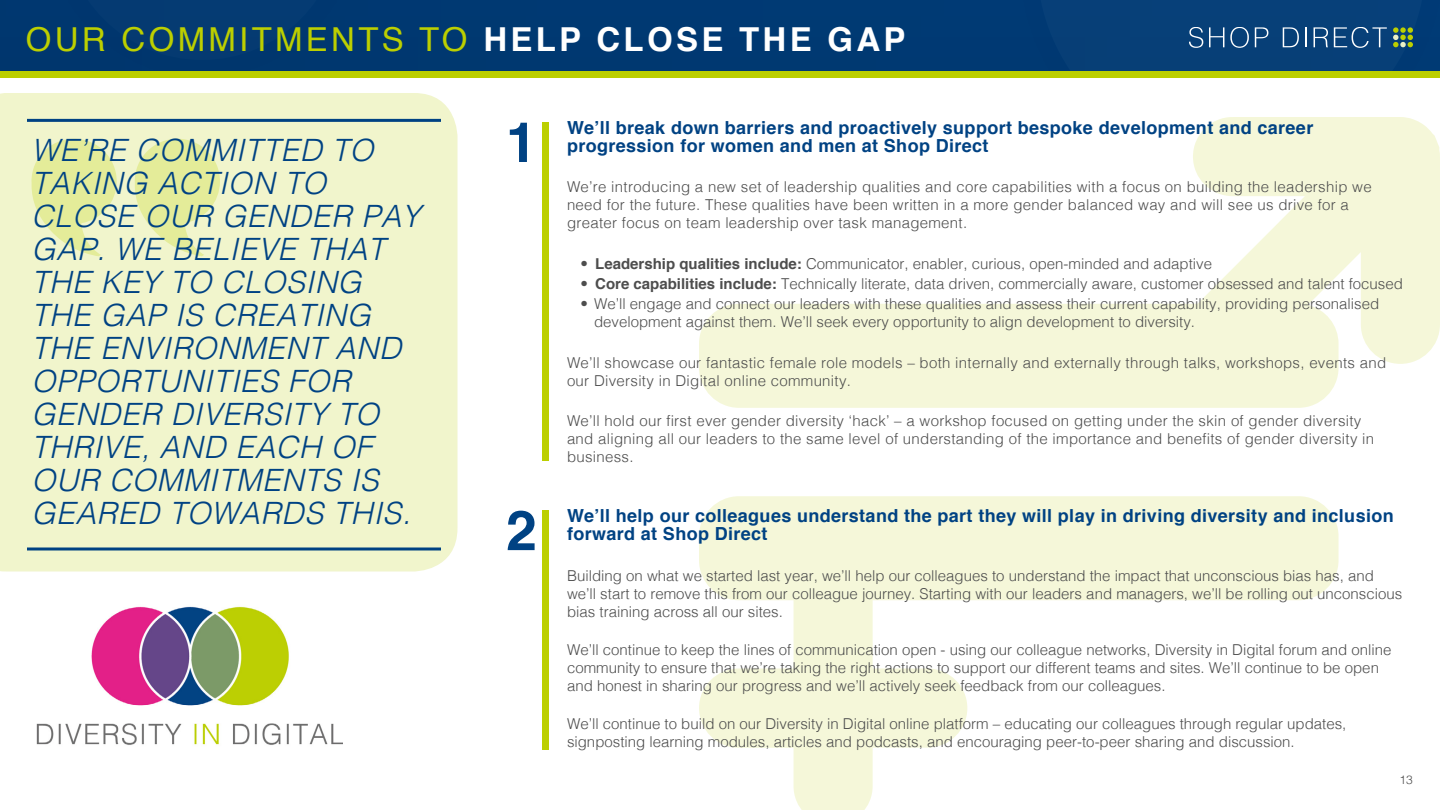
<style>
.page{position:relative;width:1440px;height:810px;background:#fff}
.page>*{position:absolute;margin:0;border:0;box-sizing:border-box;transform-origin:0 0}
.t1{font:700 55.5px "Helvetica";color:#004283}
.t2{font:33px "Helvetica";letter-spacing:.1em;color:#bccf00}
.t3{font:italic 300 30.75px/33px "Helvetica";letter-spacing:.02em;color:#004283}
.t4{font:700 18px/18px "Helvetica";letter-spacing:.02em;color:#004283}
.t5{font:300 15px/18px "Helvetica";color:#4d4d4d}
.t6{font:300 15px/18px "Helvetica";letter-spacing:.02em;color:#4d4d4d}
.t7{font:300 12px "Helvetica";color:#4d4d4d}
.s1{font-weight:700;color:#fff}
.s2{font-weight:700}
</style>
<div class="page">
<div style="left:0;top:0;width:1440px;height:71px;background:#003972"></div>
<svg style="left:699px;top:117px;width:741px;height:291px"></svg>
<svg style="left:699px;top:496px;width:640px;height:314px"></svg>
<svg style="left:1189px;top:27px;width:224px;height:21px"></svg>
<div style="left:0;top:71px;width:1440px;height:7px;background:#bccf00"></div>
<div style="left:542px;top:122px;width:6px;height:339px;background:#bccf00"></div>
<div style="left:542px;top:510px;width:6px;height:240px;background:#bccf00"></div>
<div style="left:0;top:93px;width:458px;height:479px;background:#f1f5cc"></div>
<svg style="left:135px;top:139px;width:85px;height:117px;background:#e8eea9"></svg>
<svg style="left:32px;top:139px;width:85px;height:117px;background:#e8eea9"></svg>
<hr style="left:27px;top:119px;width:414px;height:3px;background:#004283">
<hr style="left:27px;top:548px;width:414px;height:2px;background:#004283">
<img style="left:36px;top:606px;width:306px;height:139px">
<h2 class="t2" style="left:26px;top:14px;width:881px">OUR COMMITMENTS TO <span class="s1">HELP CLOSE THE GAP</span></h2>
<h3 class="t3" style="left:32px;top:132px;width:391px">WE’RE COMMITTED TO<br>TAKING ACTION TO<br>CLOSE OUR GENDER PAY<br>GAP. WE BELIEVE THAT<br>THE KEY TO CLOSING<br>THE GAP IS CREATING<br>THE ENVIRONMENT AND<br>OPPORTUNITIES FOR<br>GENDER DIVERSITY TO<br>THRIVE, AND EACH OF<br>OUR COMMITMENTS IS<br>GEARED TOWARDS THIS.</h3>
<h1 class="t1" style="left:506px;top:98px;width:32px">1</h1>
<h1 class="t1" style="left:506px;top:486px;width:32px">2</h1>
<p class="t4" style="left:567px;top:119px;width:748px">We’ll break down barriers and proactively support bespoke development and career progression for women and men at Shop Direct</p>
<p class="t6" style="left:567px;top:177px;width:806px">We’re introducing a new set of leadership qualities and core capabilities with a focus on building the leadership we need for the future. These qualities have been written in a more gender balanced way and will see us drive for a greater focus on team leadership over task management.</p>
<p class="t5" style="left:581px;top:253px;width:633px">• <span class="s2">Leadership qualities include:</span> Communicator, enabler, curious, open-minded and adaptive</p>
<p class="t5" style="left:581px;top:274px;width:824px">• <span class="s2">Core capabilities include:</span> Technically literate, data driven, commercially aware, customer obsessed and talent focused</p>
<p class="t5" style="left:594px;top:294px;width:787px;text-indent:-14px">• We’ll engage and connect our leaders with these qualities and assess their current capability, providing personalised development against them. We’ll seek every opportunity to align development to diversity.</p>
<p class="t6" style="left:567px;top:352px;width:821px">We’ll showcase our fantastic female role models – both internally and externally through talks, workshops, events and our Diversity in Digital online community.</p>
<p class="t6" style="left:567px;top:411px;width:809px">We’ll hold our first ever gender diversity ‘hack’ – a workshop focused on getting under the skin of gender diversity and aligning all our leaders to the same level of understanding of the importance and benefits of gender diversity in business.</p>
<p class="t4" style="left:567px;top:507px;width:828px">We’ll help our colleagues understand the part they will play in driving diversity and inclusion forward at Shop Direct</p>
<p class="t5" style="left:567px;top:565px;width:837px">Building on what we started last year, we’ll help our colleagues to understand the impact that unconscious bias has, and we’ll start to remove this from our colleague journey. Starting with our leaders and managers, we’ll be rolling out unconscious bias training across all our sites.</p>
<p class="t5" style="left:567px;top:639px;width:826px">We’ll continue to keep the lines of communication open - using our colleague networks, Diversity in Digital forum and online community to ensure that we’re taking the right actions to support our different teams and sites. We’ll continue to be open and honest in sharing our progress and we’ll actively seek feedback from our colleagues.</p>
<p class="t5" style="left:567px;top:714px;width:781px">We’ll continue to build on our Diversity in Digital online platform – educating our colleagues through regular updates, signposting learning modules, articles and podcasts, and encouraging peer-to-peer sharing and discussion.</p>
<p class="t7" style="left:1400px;top:769px;width:15px">13</p>
</div>
